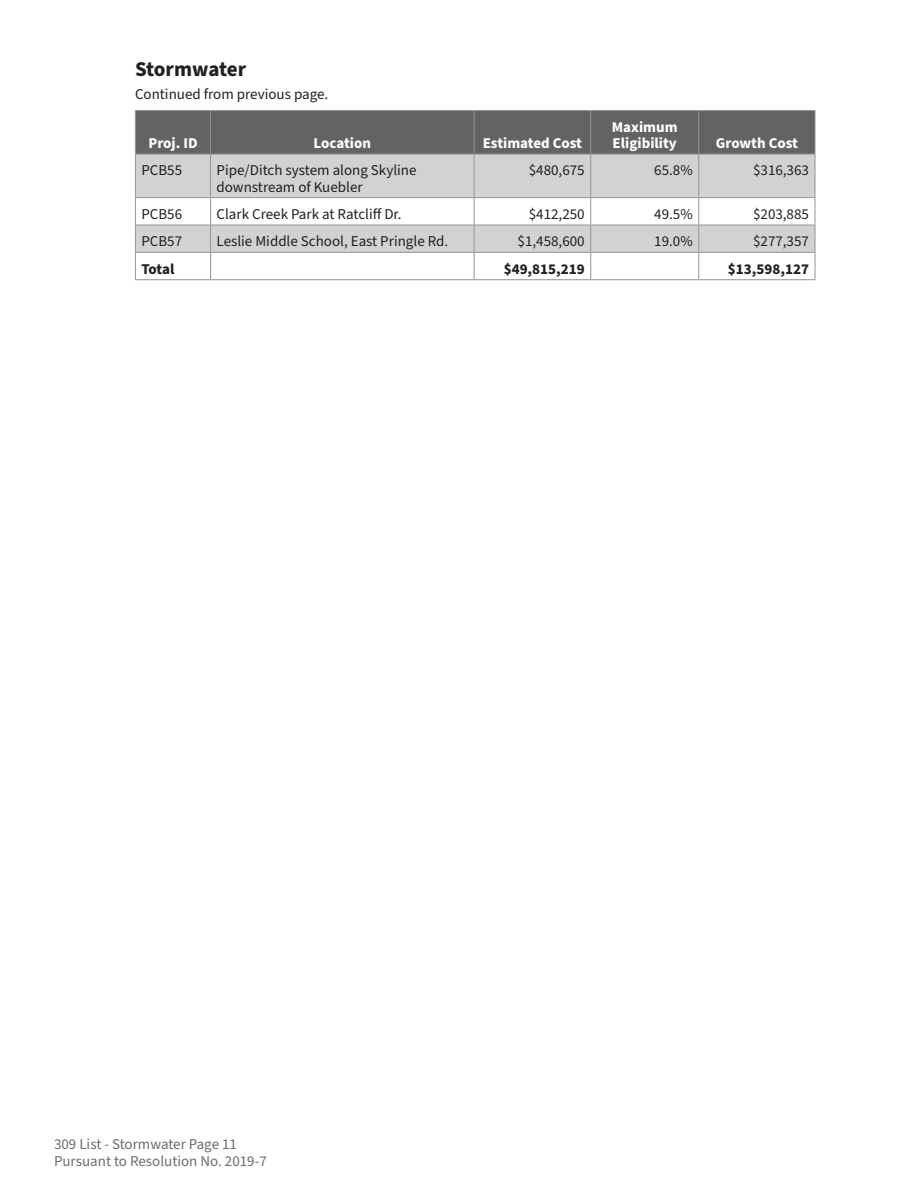
<style>
.page{position:relative;width:918px;height:1188px;background:#fff}
.page>*{position:absolute;margin:0;border:0;box-sizing:border-box;transform-origin:0 0}
.t1{font:700 21px "Source Sans Pro";letter-spacing:-.01em;color:#231f20}
.Cell_Text{font:15px/16.2px "Source Sans Pro";color:#231f20}
.Body-cell_Left{font:700 15px/16.2px "Source Sans Pro";color:#fff}
.t2{font:15px/16.2px "Source Sans Pro";color:#6c6d70}
.Cell_Text-2{font:700 15px "Source Sans Pro";color:#231f20}
.Body-cell_Left-2{font:15px "Source Sans Pro";color:#231f20}
</style>
<div class="page">
<div style="left:136px;top:111px;width:679px;height:43px;background:#636366"></div>
<svg style="left:136px;top:155px;width:679px;height:97px;fill:#d1d2d4"></svg>
<hr style="left:135px;top:110px;width:76px;height:1px;background:#939598">
<hr style="left:135px;top:111px;width:1px;height:43px;background:#939598">
<hr style="left:211px;top:110px;width:263px;height:1px;background:#939598">
<hr style="left:210px;top:111px;width:1px;height:43px;background:#939598">
<hr style="left:474px;top:110px;width:117px;height:1px;background:#939598">
<hr style="left:474px;top:111px;width:1px;height:43px;background:#939598">
<hr style="left:591px;top:110px;width:108px;height:1px;background:#939598">
<hr style="left:590px;top:111px;width:1px;height:43px;background:#939598">
<hr style="left:699px;top:110px;width:116px;height:1px;background:#939598">
<hr style="left:698px;top:111px;width:1px;height:43px;background:#939598">
<hr style="left:815px;top:111px;width:1px;height:43px;background:#939598">
<hr style="left:135px;top:154px;width:76px;height:1px;background:#939598">
<hr style="left:135px;top:154px;width:1px;height:43px;background:#939598">
<hr style="left:211px;top:154px;width:263px;height:1px;background:#939598">
<hr style="left:210px;top:154px;width:1px;height:43px;background:#939598">
<hr style="left:474px;top:154px;width:117px;height:1px;background:#939598">
<hr style="left:474px;top:154px;width:1px;height:43px;background:#939598">
<hr style="left:591px;top:154px;width:108px;height:1px;background:#939598">
<hr style="left:590px;top:154px;width:1px;height:43px;background:#939598">
<hr style="left:699px;top:154px;width:116px;height:1px;background:#939598">
<hr style="left:698px;top:154px;width:1px;height:43px;background:#939598">
<hr style="left:815px;top:154px;width:1px;height:43px;background:#939598">
<hr style="left:135px;top:197px;width:76px;height:1px;background:#939598">
<hr style="left:211px;top:197px;width:263px;height:1px;background:#939598">
<hr style="left:474px;top:197px;width:117px;height:1px;background:#939598">
<hr style="left:591px;top:197px;width:108px;height:1px;background:#939598">
<hr style="left:699px;top:197px;width:116px;height:1px;background:#939598">
<hr style="left:135px;top:225px;width:76px;height:1px;background:#939598">
<hr style="left:211px;top:225px;width:263px;height:1px;background:#939598">
<hr style="left:474px;top:225px;width:117px;height:1px;background:#939598">
<hr style="left:591px;top:225px;width:108px;height:1px;background:#939598">
<hr style="left:699px;top:225px;width:116px;height:1px;background:#939598">
<hr style="left:135px;top:252px;width:76px;height:1px;background:#939598">
<svg style="left:135px;top:198px;width:1px;height:81px"></svg>
<hr style="left:211px;top:252px;width:263px;height:1px;background:#939598">
<svg style="left:210px;top:198px;width:1px;height:81px"></svg>
<hr style="left:474px;top:252px;width:117px;height:1px;background:#939598">
<svg style="left:474px;top:198px;width:1px;height:81px"></svg>
<hr style="left:591px;top:252px;width:108px;height:1px;background:#939598">
<svg style="left:590px;top:198px;width:1px;height:81px"></svg>
<hr style="left:699px;top:252px;width:116px;height:1px;background:#939598">
<svg style="left:698px;top:198px;width:1px;height:81px"></svg>
<svg style="left:815px;top:198px;width:1px;height:81px"></svg>
<hr style="left:135px;top:279px;width:76px;height:1px;background:#939598">
<hr style="left:211px;top:279px;width:263px;height:1px;background:#939598">
<hr style="left:474px;top:279px;width:117px;height:1px;background:#939598">
<hr style="left:591px;top:279px;width:108px;height:1px;background:#939598">
<hr style="left:699px;top:279px;width:116px;height:1px;background:#939598">
<h1 class="t1" style="left:135px;top:54px;width:113px">Stormwater</h1>
<p class="Body-cell_Left-2" style="left:135px;top:84px;width:195px">Continued from previous page.</p>
<p class="Body-cell_Left" style="left:148px;top:135px;width:51px">Proj. ID</p>
<p class="Body-cell_Left" style="left:314px;top:135px;width:59px">Location</p>
<p class="Body-cell_Left" style="left:483px;top:135px;width:101px">Estimated Cost</p>
<p class="Body-cell_Left" style="left:612px;top:119px;width:67px">Maximum<br>Eligibility</p>
<p class="Body-cell_Left" style="left:716px;top:135px;width:84px">Growth Cost</p>
<p class="Cell_Text" style="left:141px;top:163px;width:42px">PCB55</p>
<p class="Cell_Text" style="left:217px;top:163px;width:202px">Pipe/Ditch system along Skyline downstream of Kuebler</p>
<p class="Cell_Text" style="left:529px;top:163px;width:57px">$480,675</p>
<p class="Cell_Text" style="left:654px;top:163px;width:40px">65.8%</p>
<p class="Cell_Text" style="left:753px;top:163px;width:57px">$316,363</p>
<p class="Cell_Text" style="left:141px;top:206px;width:42px">PCB56</p>
<p class="Cell_Text" style="left:217px;top:206px;width:187px">Clark Creek Park at Ratcliff Dr.</p>
<p class="Cell_Text" style="left:529px;top:206px;width:57px">$412,250</p>
<p class="Cell_Text" style="left:654px;top:206px;width:40px">49.5%</p>
<p class="Cell_Text" style="left:753px;top:206px;width:57px">$203,885</p>
<p class="Cell_Text" style="left:141px;top:234px;width:42px">PCB57</p>
<p class="Cell_Text" style="left:217px;top:234px;width:233px">Leslie Middle School, East Pringle Rd.</p>
<p class="Cell_Text" style="left:518px;top:234px;width:69px">$1,458,600</p>
<p class="Cell_Text" style="left:654px;top:234px;width:40px">19.0%</p>
<p class="Cell_Text" style="left:753px;top:234px;width:57px">$277,357</p>
<p class="Cell_Text-2" style="left:141px;top:259px;width:34px">Total</p>
<p class="Cell_Text-2" style="left:504px;top:259px;width:83px">$49,815,219</p>
<p class="Cell_Text-2" style="left:728px;top:259px;width:83px">$13,598,127</p>
<p class="t2" style="left:54px;top:1137px;width:214px">309 List - Stormwater Page 11<br>Pursuant to Resolution No. 2019-7</p>
</div>
